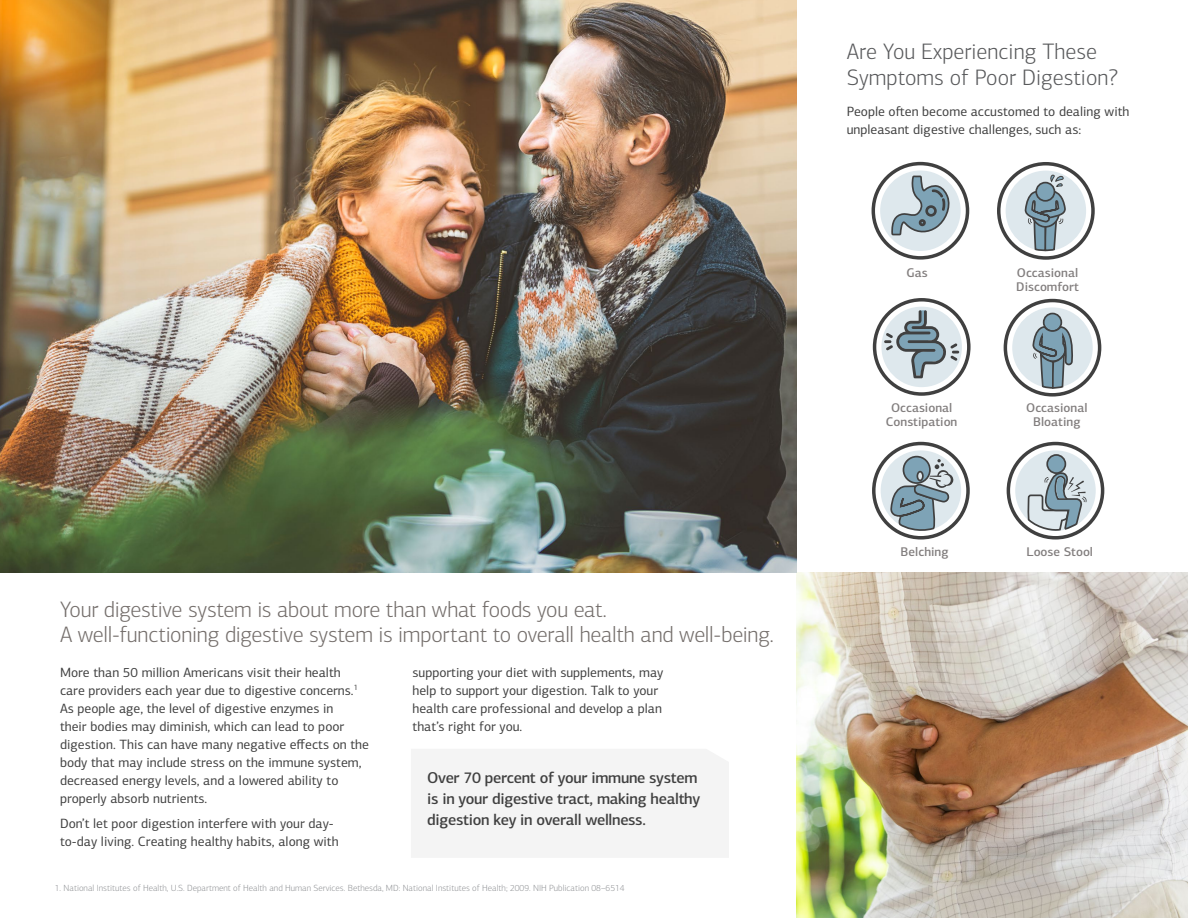
<style>
.page{position:relative;width:1188px;height:918px;background:#fff}
.page>*{position:absolute;margin:0;border:0;box-sizing:border-box;transform-origin:0 0}
.t1{font:300 22.5px/25.5px "PF Centro Sans Pro";letter-spacing:-.01em;color:#746e6b}
.t2{font:300 22.5px/25.8px "PF Centro Sans Pro";color:#58595b}
.t3{font:500 15.75px/21px "PF Centro Sans Pro";letter-spacing:-.02em;color:#404040}
.t4{font:13.5px/18px "PF Centro Sans Pro";color:#404040}
.t5{font:500 12.6px/14px "PF Centro Sans Pro";color:#827e7e;text-align:center}
.t6{font:300 9px "PF Centro Sans Pro";color:#939598}
</style>
<div class="page">
<img style="left:797px;top:572px;width:391px;height:346px">
<img style="left:0;top:0;width:797px;height:572px">
<div style="left:411px;top:749px;width:318px;height:108px;background:#f4f4f4"></div>
<svg style="left:997px;top:162px;width:98px;height:98px"></svg>
<div style="left:1036px;top:183px;width:18px;height:18px;background:#7ea3b6;border-radius:50%"></div>
<div style="left:1035px;top:182px;width:20px;height:20px;border:2px solid #404040;border-radius:50%"></div>
<svg style="left:872px;top:162px;width:99px;height:234px"></svg>
<svg style="left:1004px;top:299px;width:97px;height:98px"></svg>
<svg style="left:872px;top:441px;width:98px;height:99px"></svg>
<svg style="left:1007px;top:442px;width:97px;height:97px"></svg>
<h1 class="t1" style="left:60px;top:596px;width:715px">Your digestive system is about more than what foods you eat.<br>A well-functioning digestive system is important to overall health and well-being.</h1>
<p class="t4" style="left:60px;top:663px;width:310px">More than 50 million Americans visit their health care providers each year due to digestive concerns.<sup>1<br></sup>As people age, the level of digestive enzymes in<br>their bodies may diminish, which can lead to poor digestion. This can have many negative effects on the body that may include stress on the immune system, decreased energy levels, and a lowered ability to properly absorb nutrients.</p>
<p class="t4" style="left:60px;top:814px;width:280px">Don’t let poor digestion interfere with your day&shy;to-day living. Creating healthy habits, along with</p>
<p class="t4" style="left:413px;top:663px;width:252px">supporting your diet with supplements, may help to support your digestion. Talk to your health care professional and develop a plan that’s right for you.</p>
<p class="t3" style="left:427px;top:767px;width:275px">Over 70 percent of your immune system is in your digestive tract, making healthy digestion key in overall wellness.</p>
<p class="t6" style="left:55px;top:883px;width:571px">1. National Institutes of Health, U.S. Department of Health and Human Services. Bethesda, MD: National Institutes of Health; 2009. NIH Publication 08–6514</p>
<h1 class="t2" style="left:847px;top:39px;width:273px">Are You Experiencing These<br>Symptoms of Poor Digestion?</h1>
<p class="t4" style="left:847px;top:103px;width:284px">People often become accustomed to dealing with unpleasant digestive challenges, such as:</p>
<p class="t5" style="left:907px;top:265px;width:23px">Gas</p>
<p class="t5" style="left:1016px;top:265px;width:64px;text-align:left">Occasional<br>Discomfort</p>
<p class="t5" style="left:886px;top:401px;width:73px">Occasional<br>Constipation</p>
<p class="t5" style="left:1026px;top:401px;width:63px">Occasional<br>Bloating</p>
<p class="t5" style="left:901px;top:545px;width:50px">Belching</p>
<p class="t5" style="left:1027px;top:545px;width:68px">Loose Stool</p>
</div>
